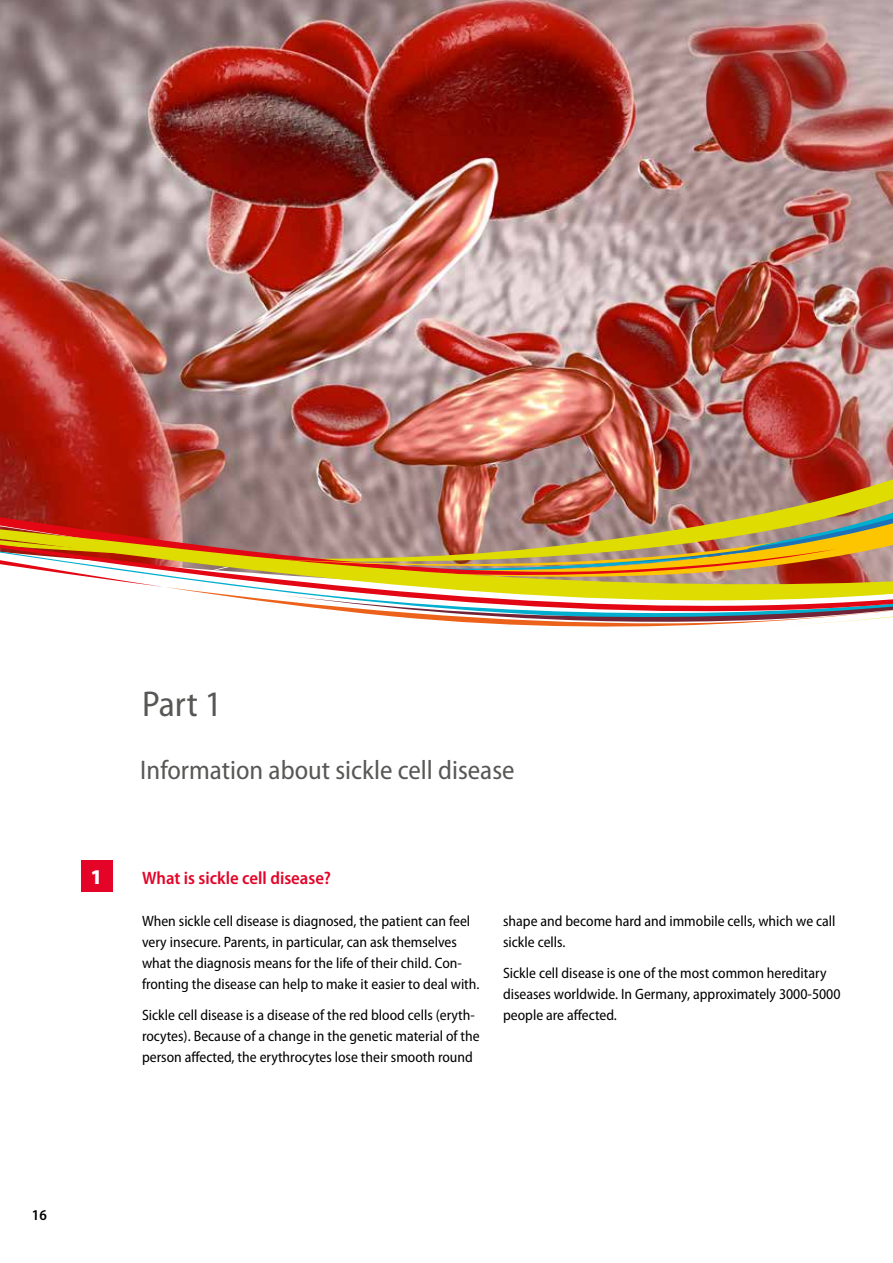
<style>
.page{position:relative;width:893px;height:1263px;background:#fff}
.page>*{position:absolute;margin:0;border:0;box-sizing:border-box;transform-origin:0 0}
.t1{font:semi-condensed 36px "Myriad Pro";color:#575756}
.t2{font:semi-condensed 27px "Myriad Pro";color:#575756}
.t3{font:900 semi-condensed 21px "Myriad Pro";color:#fff}
.t4{font:600 semi-condensed 18px "Myriad Pro";color:#e40428}
.t5{font:semi-condensed 15px/21px "Myriad Pro";color:#000}
.t6{font:600 semi-condensed 15px "Myriad Pro";color:#000}
</style>
<div class="page">
<div style="left:81px;top:861px;width:31px;height:31px;background:#e40428"></div>
<img style="left:0;top:0;width:893px;height:443px">
<img style="left:0;top:443px;width:893px;height:184px">
<svg style="left:892px;top:0;width:1px;height:180px"></svg>
<h1 class="t1" style="left:142px;top:684px;width:81px">Part 1</h1>
<h2 class="t2" style="left:140px;top:755px;width:376px">Information about sickle cell disease</h2>
<h3 class="t3" style="left:91px;top:865px;width:13px">1</h3>
<p class="t4" style="left:142px;top:868px;width:191px">What is sickle cell disease?</p>
<p class="t5" style="left:142px;top:910px;width:338px">When sickle cell disease is diagnosed, the patient can feel very insecure. Parents, in particular, can ask themselves what the diagnosis means for the life of their child. Con&shy;fronting the disease can help to make it easier to deal with.</p>
<p class="t5" style="left:142px;top:1005px;width:339px">Sickle cell disease is a disease of the red blood cells (eryth&shy;rocytes). Because of a change in the genetic material of the person affected, the erythrocytes lose their smooth round</p>
<p class="t5" style="left:503px;top:910px;width:334px">shape and become hard and immobile cells, which we call sickle cells.</p>
<p class="t5" style="left:503px;top:963px;width:339px">Sickle cell disease is one of the most common hereditary diseases worldwide. In Germany, approximately 3000-5000 people are affected.</p>
<p class="t6" style="left:32px;top:1206px;width:16px">16</p>
</div>
